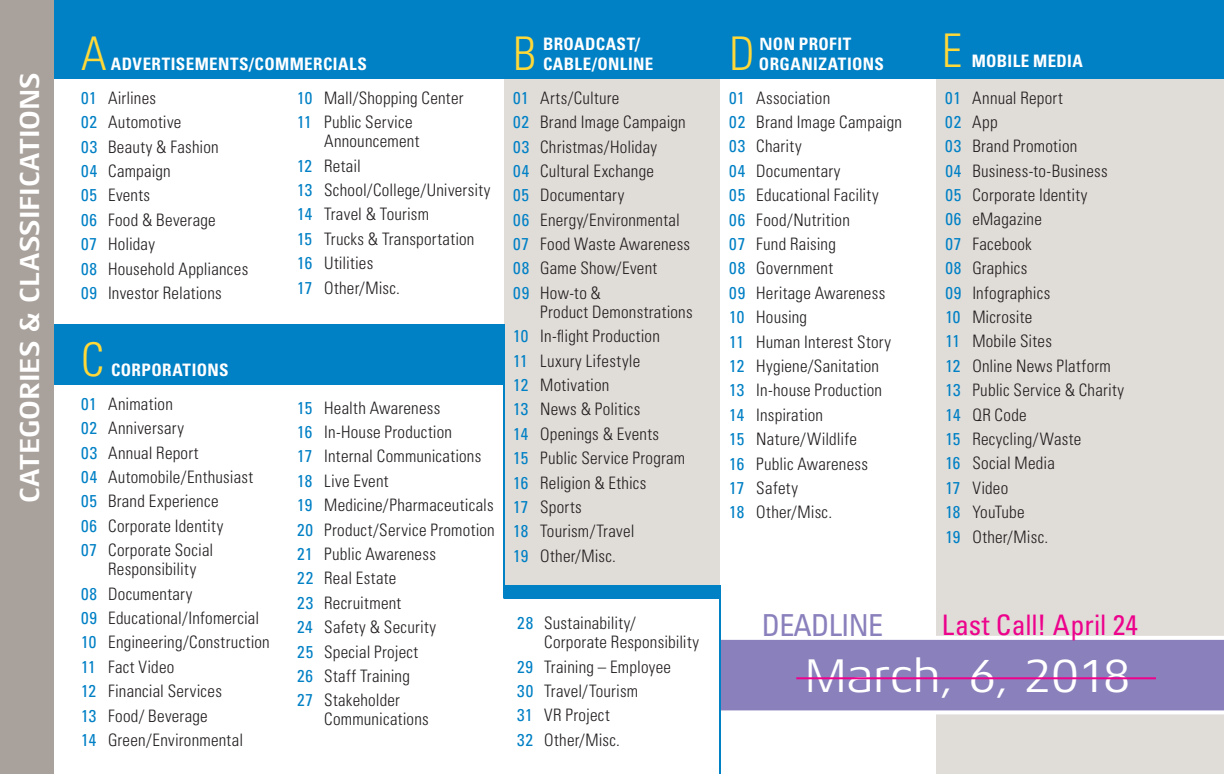
<style>
.page{position:relative;width:1224px;height:774px;background:#fff}
.page>*{position:absolute;margin:0;border:0;box-sizing:border-box;transform-origin:0 0}
.t1{font:48px "Aeonis LT Pro";letter-spacing:-.025em;color:#fff}
.t2{font:300 condensed 46px "Nova Light Condensed S Si";color:#ffd938}
.t3{font:30px "Nova Condensed S Si Condensed";color:#8980bc}
.t4{font:700 28px "Aeonis LT Pro";color:#fff}
.t5{font:28px "Nova Condensed S Si Condensed";letter-spacing:.01em;color:#ed028c}
.t6{font:700 18px "Aeonis LT Pro";color:#fff}
.t7{font:300 condensed 17px/24.4px "Nova Light Condensed S Si";letter-spacing:.015em;color:#231f20}
.t8{font:700 condensed 17px "Nova Condensed S Si";letter-spacing:.025em;color:#fff}
.s1{font-family:"Nova Condensed S Si Condensed";font-weight:400;font-stretch:normal;color:#0080c5}
</style>
<div class="page">
<div style="left:504px;top:78px;width:216px;height:507px;background:#e0ddd9"></div>
<div style="left:936px;top:0;width:288px;height:774px;background:#e0ddd9"></div>
<svg style="left:721px;top:636px;width:503px;height:79px;background:#968dc2"></svg>
<div style="left:0;top:0;width:54px;height:774px;background:#a9a19b"></div>
<div style="left:54px;top:0;width:1170px;height:78px;background:#0080c5"></div>
<div style="left:54px;top:324px;width:450px;height:60px;background:#0080c5"></div>
<div style="left:504px;top:585px;width:216px;height:13px;background:#0080c5"></div>
<hr style="left:503px;top:324px;width:2px;height:274px;background:#0080c5">
<hr style="left:719px;top:585px;width:2px;height:189px;background:#0080c5">
<hr style="left:796px;top:677px;width:360px;height:2px;background:#ed028c">
<h3 class="t4" style="left:14px;top:503px;width:433px;rotate:-90deg">Categories &amp; Classifications</h3>
<h2 class="t2" style="left:81px;top:26px;width:27px">A</h2>
<p class="t8" style="left:111px;top:53px;width:258px">ADVERTISEMENTS/COMMERCIALS</p>
<p class="t7" style="left:81px;top:85px;width:169px"><span class="s1">01</span> Airlines<br><span class="s1">02</span> Automotive<br><span class="s1">03</span> Beauty &amp; Fashion<br><span class="s1">04</span> Campaign<br><span class="s1">05</span> Events<br><span class="s1">06</span> Food &amp; Beverage<br><span class="s1">07</span> Holiday<br><span class="s1">08</span> Household Appliances<br><span class="s1">09</span> Investor Relations</p>
<h2 class="t2" style="left:81px;top:332px;width:24px">C</h2>
<p class="t8" style="left:111px;top:359px;width:119px">CORPORATIONS</p>
<p class="t7" style="left:81px;top:391px;width:174px"><span class="s1">01</span> Animation<br><span class="s1">02</span> Anniversary<br><span class="s1">03</span> Annual Report<br><span class="s1">04</span> Automobile/Enthusiast<br><span class="s1">05</span> Brand Experience<br><span class="s1">06</span> Corporate Identity<br><span class="s1">07</span> Corporate Social</p>
<p class="t7" style="left:81px;top:557px;width:190px;text-indent:27px">Responsibility<br><span class="s1">08</span> Documentary<br><span class="s1">09</span> Educational/Infomercial<br><span class="s1">10</span> Engineering/Construction<br><span class="s1">11</span> Fact Video<br><span class="s1">12</span> Financial Services<br><span class="s1">13</span> Food/ Beverage<br><span class="s1">14</span> Green/Environmental</p>
<p class="t7" style="left:297px;top:85px;width:168px"><span class="s1">10</span> Mall/Shopping Center<br><span class="s1">11</span> Public Service</p>
<p class="t7" style="left:297px;top:129px;width:195px;text-indent:27px">Announcement<br><span class="s1">12</span> Retail<br><span class="s1">13</span> School/College/University<br><span class="s1">14</span> Travel &amp; Tourism<br><span class="s1">15</span> Trucks &amp; Transportation<br><span class="s1">16</span> Utilities<br><span class="s1">17</span> Other/Misc.</p>
<p class="t7" style="left:297px;top:395px;width:199px"><span class="s1">15</span> Health Awareness<br><span class="s1">16</span> In-House Production<br><span class="s1">17</span> Internal Communications<br><span class="s1">18</span> Live Event<br><span class="s1">19</span> Medicine/Pharmaceuticals<br><span class="s1">20</span> Product/Service Promotion<br><span class="s1">21</span> Public Awareness<br><span class="s1">22</span> Real Estate<br><span class="s1">23</span> Recruitment<br><span class="s1">24</span> Safety &amp; Security<br><span class="s1">25</span> Special Project<br><span class="s1">26</span> Staff Training<br><span class="s1">27</span> Stakeholder</p>
<p class="t7" style="left:324px;top:707px;width:106px">Communications</p>
<h2 class="t2" style="left:513px;top:26px;width:24px">B</h2>
<p class="t8" style="left:543px;top:33px;width:98px">BROADCAST/</p>
<p class="t8" style="left:543px;top:53px;width:112px">CABLE/ON LINE</p>
<p class="t7" style="left:513px;top:85px;width:179px"><span class="s1">01</span> Arts/Culture<br><span class="s1">02</span> Brand Image Campaign<br><span class="s1">03</span> Christmas/Holiday<br><span class="s1">04</span> Cultural Exchange<br><span class="s1">05</span> Documentary<br><span class="s1">06</span> Energy/Environmental<br><span class="s1">07</span> Food Waste Awareness<br><span class="s1">08</span> Game Show/Event<br><span class="s1">09</span> How-to &amp;</p>
<p class="t7" style="left:513px;top:299px;width:181px;text-indent:27px">Product Demonstrations<br><span class="s1">10</span> In-flight Production<br><span class="s1">11</span> Luxury Lifestyle<br><span class="s1">12</span> Motivation<br><span class="s1">13</span> News &amp; Politics<br><span class="s1">14</span> Openings &amp; Events<br><span class="s1">15</span> Public Service Program<br><span class="s1">16</span> Religion &amp; Ethics<br><span class="s1">17</span> Sports<br><span class="s1">18</span> Tourism/Travel<br><span class="s1">19</span> Other/Misc.</p>
<p class="t7" style="left:544px;top:613px;width:156px;line-height:19px;text-indent:-27px"><span class="s1">28</span> Sustainability/<br>Corporate Responsibility</p>
<p class="t7" style="left:517px;top:654px;width:155px"><span class="s1">29</span> Training – Employee<br><span class="s1">30</span> Travel/Tourism<br><span class="s1">31</span> VR Project<br><span class="s1">32</span> Other/Misc.</p>
<h2 class="t2" style="left:729px;top:26px;width:27px">D</h2>
<p class="t6" style="left:729px;top:34px;width:23px">N</p>
<p class="t8" style="left:773px;top:33px;width:80px">ON PROFIT</p>
<p class="t8" style="left:755px;top:53px;width:131px">ORGANIZATIONS</p>
<h2 class="t2" style="left:942px;top:23px;width:22px">E</h2>
<p class="t8" style="left:972px;top:51px;width:34px">MOBILE</p>
<p class="t8" style="left:1033px;top:51px;width:25px">MEDIA</p>
<p class="t7" style="left:729px;top:85px;width:174px"><span class="s1">01</span> Association<br><span class="s1">02</span> Brand Image Campaign<br><span class="s1">03</span> Charity<br><span class="s1">04</span> Documentary<br><span class="s1">05</span> Educational Facility<br><span class="s1">06</span> Food/Nutrition<br><span class="s1">07</span> Fund Raising<br><span class="s1">08</span> Government<br><span class="s1">09</span> Heritage Awareness<br><span class="s1">10</span> Housing<br><span class="s1">11</span> Human Interest Story<br><span class="s1">12</span> Hygiene/Sanitation<br><span class="s1">13</span> In-house Production<br><span class="s1">14</span> Inspiration<br><span class="s1">15</span> Nature/Wildlife<br><span class="s1">16</span> Public Awareness<br><span class="s1">17</span> Safety<br><span class="s1">18</span> Other/Misc.</p>
<p class="t7" style="left:945px;top:85px;width:180px"><span class="s1">01</span> Annual Report<br><span class="s1">02</span> App<br><span class="s1">03</span> Brand Promotion<br><span class="s1">04</span> Business-to-Business<br><span class="s1">05</span> Corporate Identity<br><span class="s1">06</span> eMagazine<br><span class="s1">07</span> Facebook<br><span class="s1">08</span> Graphics<br><span class="s1">09</span> Infographics<br><span class="s1">10</span> Microsite<br><span class="s1">11</span> Mobile Sites<br><span class="s1">12</span> Online News Platform<br><span class="s1">13</span> Public Service &amp; Charity<br><span class="s1">14</span> QR Code<br><span class="s1">15</span> Recycling/Waste<br><span class="s1">16</span> Social Media<br><span class="s1">17</span> Video<br><span class="s1">18</span> YouTube<br><span class="s1">19</span> Other/Misc.</p>
<h3 class="t3" style="left:762px;top:606px;width:33px">Deadline</h3>
<h3 class="t5" style="left:942px;top:607px;width:198px">Last Call! April 24</h3>
<h1 class="t1" style="left:805px;top:650px;width:328px">March, 6, 2018</h1>
</div>
